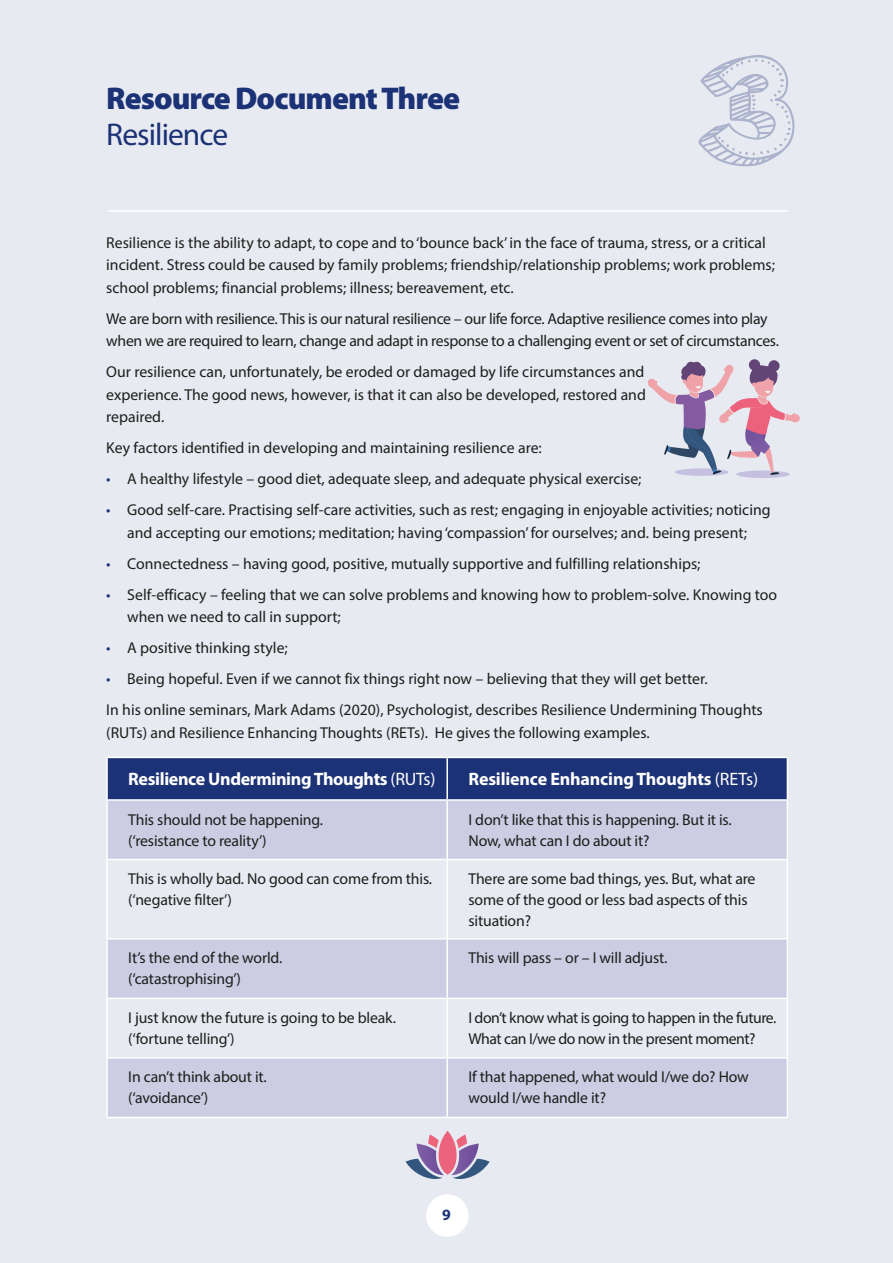
<style>
.page{position:relative;width:893px;height:1263px;background:#e8eaf1}
.page>*{position:absolute;margin:0;border:0;box-sizing:border-box;transform-origin:0 0}
.t1{font:900 31.5px "Myriad Pro";letter-spacing:-.03em;color:#1c3276}
.t2{font:31.5px "Myriad Pro";letter-spacing:-.03em;color:#1c3276}
.t3{font:700 18px "Myriad Pro";letter-spacing:-.02em;color:#fff}
.t4{font:15.75px/21px "Myriad Pro";color:#1d1d1b}
.t5{font:15.75px/22.5px "Myriad Pro";letter-spacing:-.02em;color:#1d1d1b}
.t6{font:15.75px/21px "Myriad Pro";letter-spacing:-.03em;color:#1d1d1b}
.t7{font:700 15.75px "Myriad Pro";color:#1c3276}
.s1{color:#1c3276}
.s2{font-weight:400}
</style>
<div class="page">
<div style="left:426px;top:1194px;width:43px;height:43px;background:#fff;border-radius:50%"></div>
<div style="left:108px;top:758px;width:679px;height:41px;background:#1c3276"></div>
<svg style="left:108px;top:801px;width:679px;height:316px;fill:#cccde3"></svg>
<hr style="left:106px;top:757px;width:341px;height:1px;background:#fff">
<hr style="left:106px;top:758px;width:2px;height:41px;background:#fff">
<hr style="left:447px;top:757px;width:341px;height:1px;background:#fff">
<hr style="left:446px;top:758px;width:2px;height:41px;background:#fff">
<hr style="left:787px;top:758px;width:1px;height:41px;background:#fff">
<hr style="left:106px;top:799px;width:341px;height:2px;background:#fff">
<hr style="left:106px;top:801px;width:2px;height:58px;background:#fff">
<hr style="left:447px;top:799px;width:341px;height:2px;background:#fff">
<hr style="left:446px;top:801px;width:2px;height:58px;background:#fff">
<hr style="left:787px;top:801px;width:1px;height:58px;background:#fff">
<hr style="left:106px;top:859px;width:341px;height:1px;background:#fff">
<hr style="left:106px;top:860px;width:2px;height:78px;background:#fff">
<hr style="left:447px;top:859px;width:341px;height:1px;background:#fff">
<hr style="left:446px;top:860px;width:2px;height:78px;background:#fff">
<hr style="left:787px;top:860px;width:1px;height:78px;background:#fff">
<hr style="left:106px;top:938px;width:341px;height:1px;background:#fff">
<hr style="left:106px;top:939px;width:2px;height:58px;background:#fff">
<hr style="left:447px;top:938px;width:341px;height:1px;background:#fff">
<hr style="left:446px;top:939px;width:2px;height:58px;background:#fff">
<hr style="left:787px;top:939px;width:1px;height:58px;background:#fff">
<hr style="left:106px;top:997px;width:341px;height:2px;background:#fff">
<hr style="left:106px;top:999px;width:2px;height:58px;background:#fff">
<hr style="left:447px;top:997px;width:341px;height:2px;background:#fff">
<hr style="left:446px;top:999px;width:2px;height:58px;background:#fff">
<hr style="left:787px;top:999px;width:1px;height:58px;background:#fff">
<hr style="left:106px;top:1057px;width:341px;height:2px;background:#fff">
<hr style="left:106px;top:1059px;width:2px;height:58px;background:#fff">
<hr style="left:447px;top:1057px;width:341px;height:2px;background:#fff">
<hr style="left:446px;top:1059px;width:2px;height:58px;background:#fff">
<hr style="left:787px;top:1059px;width:1px;height:58px;background:#fff">
<hr style="left:106px;top:1117px;width:341px;height:1px;background:#fff">
<hr style="left:447px;top:1117px;width:341px;height:1px;background:#fff">
<hr style="left:108px;top:210px;width:680px;height:2px;background:#fff">
<svg style="left:698px;top:55px;width:97px;height:111px"></svg>
<div style="left:736px;top:470px;width:54px;height:8px;background:#c5bfe0;border-radius:50%"></div>
<svg style="left:675px;top:468px;width:53px;height:8px"></svg>
<div style="left:790px;top:414px;width:10px;height:8px;background:#efa3a9;border-radius:50%"></div>
<div style="left:768px;top:360px;width:12px;height:12px;background:#624476;border-radius:50%"></div>
<div style="left:749px;top:359px;width:11px;height:12px;background:#624476;border-radius:50%"></div>
<div style="left:691px;top:362px;width:11px;height:10px;background:#624476;border-radius:50%"></div>
<div style="left:686px;top:362px;width:10px;height:10px;background:#624476;border-radius:50%"></div>
<svg style="left:648px;top:364px;width:147px;height:111px"></svg>
<svg style="left:406px;top:1131px;width:84px;height:48px"></svg>
<h1 class="t1" style="left:106px;top:77px;width:355px">Resource Document Three</h1>
<h1 class="t2" style="left:106px;top:115px;width:123px">Resilience</h1>
<p class="t4" style="left:106px;top:231px;width:670px;line-height:22.5px">Resilience is the ability to adapt, to cope and to ‘bounce back’ in the face of trauma, stress, or a critical incident. Stress could be caused by family problems; friendship/relationship problems; work problems; school problems; financial problems; illness; bereavement, etc.</p>
<p class="t5" style="left:106px;top:307px;width:674px">We are born with resilience. This is our natural resilience – our life force. Adaptive resilience comes into play when we are required to learn, change and adapt in response to a challenging event or set of circumstances.</p>
<p class="t4" style="left:106px;top:361px;width:541px;line-height:22.5px;text-align:justify">Our resilience can, unfortunately, be eroded or damaged by life circumstances and experience. The good news, however, is that it can also be developed, restored and repaired.</p>
<p class="t4" style="left:106px;top:437px;width:437px">Key factors identified in developing and maintaining resilience are:</p>
<p class="t4" style="left:106px;top:468px;width:537px"><span class="s1">•</span> A healthy lifestyle – good diet, adequate sleep, and adequate physical exercise;</p>
<p class="t4" style="left:106px;top:499px;width:666px;line-height:22.5px;text-align:center"><span class="s1">•</span> Good self-care. Practising self-care activities, such as rest; engaging in enjoyable activities; noticing and accepting our emotions; meditation; having ‘compassion’ for ourselves; and. being present;</p>
<p class="t4" style="left:106px;top:553px;width:596px"><span class="s1">•</span> Connectedness – having good, positive, mutually supportive and fulfilling relationships;</p>
<p class="t4" style="left:127px;top:583px;width:651px;line-height:22.5px;text-indent:-21px"><span class="s1">•</span> Self-efficacy – feeling that we can solve problems and knowing how to problem-solve. Knowing too when we need to call in support;</p>
<p class="t4" style="left:106px;top:637px;width:183px"><span class="s1">•</span> A positive thinking style;</p>
<p class="t4" style="left:106px;top:663px;width:658px;line-height:31px"><span class="s1">•</span> Being hopeful. Even if we cannot fix things right now – believing that they will get better.<br>In his online seminars, Mark Adams (2020), Psychologist, describes Resilience Undermining Thoughts</p>
<p class="t4" style="left:106px;top:722px;width:545px">(RUTs) and Resilience Enhancing Thoughts (RETs). He gives the following examples.</p>
<p class="t3" style="left:128px;top:768px;width:309px">Resilience Undermining Thoughts <span class="s2">(RUTs)</span></p>
<p class="t3" style="left:468px;top:768px;width:291px">Resilience Enhancing Thoughts <span class="s2">(RETs)</span></p>
<p class="t4" style="left:128px;top:808px;width:196px">This should not be happening. (‘resistance to reality’)</p>
<p class="t4" style="left:468px;top:808px;width:265px">I don’t like that this is happening. But it is.<br>Now, what can I do about it?</p>
<p class="t4" style="left:128px;top:868px;width:305px">This is wholly bad. No good can come from this. (‘negative filter’)</p>
<p class="t4" style="left:468px;top:868px;width:289px">There are some bad things, yes. But, what are some of the good or less bad aspects of this situation?</p>
<p class="t4" style="left:128px;top:947px;width:156px">It’s the end of the world. (‘catastrophising’)</p>
<p class="t4" style="left:468px;top:947px;width:200px">This will pass – or – I will adjust.</p>
<p class="t4" style="left:128px;top:1007px;width:269px">I just know the future is going to be bleak. (‘fortune telling’)</p>
<p class="t6" style="left:468px;top:1007px;width:309px">I don’t know what is going to happen in the future.<br>What can I/we do now in the present moment?</p>
<p class="t4" style="left:128px;top:1066px;width:140px">In can’t think about it. (‘avoidance’)</p>
<p class="t4" style="left:468px;top:1066px;width:282px">If that happened, what would I/we do? How would I/we handle it?</p>
<p class="t7" style="left:442px;top:1204px;width:10px">9</p>
</div>
